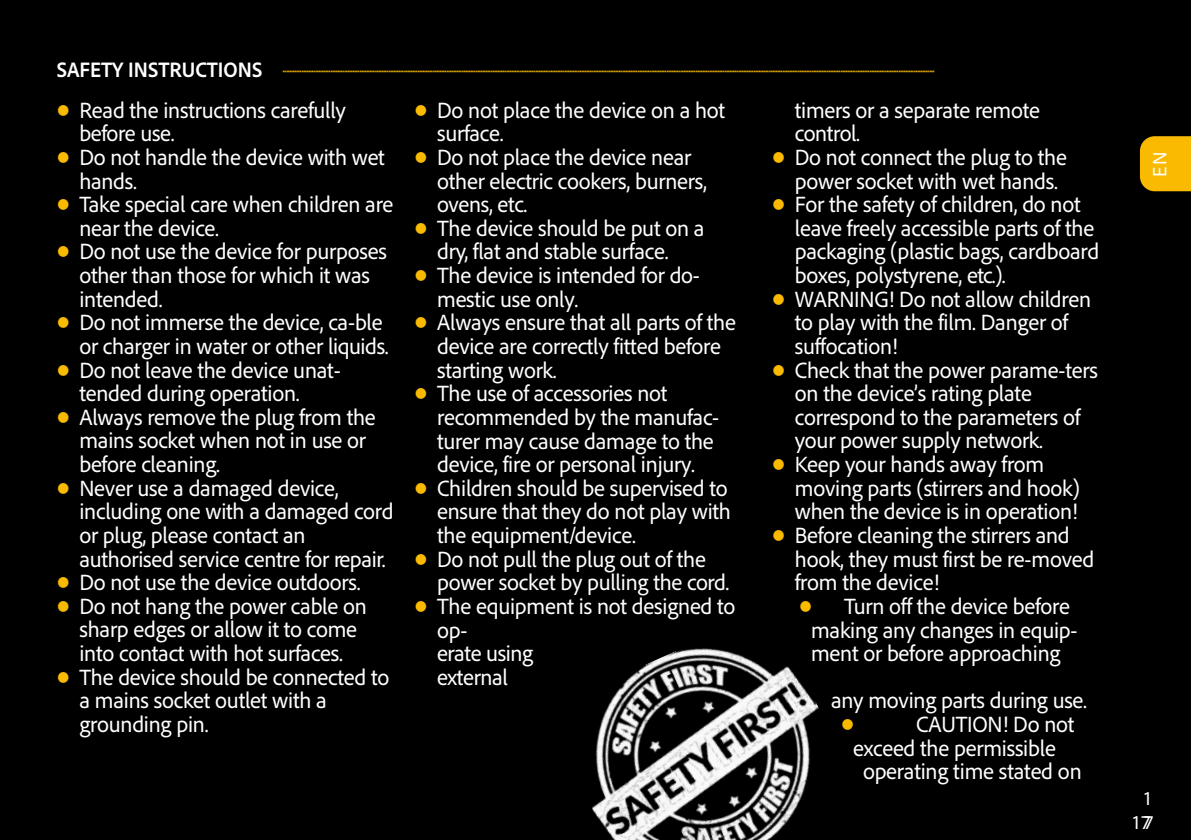
<style>
.page{position:relative;width:1191px;height:840px;background:#fff}
.page>*{position:absolute;margin:0;border:0;box-sizing:border-box;transform-origin:0 0}
.t1{font:23px/23.6px "Adobe Clean";letter-spacing:-.01em;color:#fff}
.t2{font:800 23px "Lato";color:#faba02}
.t3{font:22px "Adobe Clean";color:#faba02;scale:.25 1}
.t4{font:20px/24px "Adobe Clean";color:#fff;text-align:center}
.s1{font-weight:700;font-stretch:semi-condensed;color:#fff}
.s2{font-family:"Lato";font-weight:800;color:#faba02}
</style>
<div class="page">
<div style="left:0;top:0;width:1191px;height:839px;background:#000"></div>
<img style="left:592px;top:648px;width:227px;height:191px">
<div style="left:1140px;top:136px;width:51px;height:55px;background:#faba02"></div>
<p class="t3" style="left:57px;top:56px;width:3511px"><span class="s1">SAFETY INSTRUCTIONS</span> ----------------------------------------------------------------------------------------------------------------------------------------------------------------------------------------------------------------------------------------------------------------------------------------------------------------------------------------------------------------------------------------------</p>
<p class="t1" style="left:79px;top:97px;width:268px;text-indent:-23px"><span class="s2">•</span> Read the instructions carefully before use.</p>
<p class="t1" style="left:79px;top:145px;width:307px;text-indent:-23px"><span class="s2">•</span> Do not handle the device with wet hands.</p>
<p class="t1" style="left:79px;top:192px;width:316px;text-indent:-23px"><span class="s2">•</span> Take special care when children are near the device.</p>
<p class="t1" style="left:79px;top:239px;width:309px;text-indent:-23px"><span class="s2">•</span> Do not use the device for purposes other than those for which it was intended.</p>
<p class="t1" style="left:57px;top:310px;width:333px;text-align:right"><span class="s2">•</span> Do not immerse the device, ca-ble or charger in water or other liquids.</p>
<p class="t1" style="left:79px;top:357px;width:263px;text-indent:-23px"><span class="s2">•</span> Do not leave the device unat&shy;tended during operation.</p>
<p class="t1" style="left:79px;top:404px;width:298px;text-indent:-23px"><span class="s2">•</span> Always remove the plug from the mains socket when not in use or before cleaning.</p>
<p class="t1" style="left:79px;top:475px;width:316px;text-indent:-23px"><span class="s2">•</span> Never use a damaged device, including one with a damaged cord or plug, please contact an authorised service centre for repair.</p>
<p class="t1" style="left:57px;top:569px;width:305px"><span class="s2">•</span> Do not use the device outdoors.</p>
<p class="t1" style="left:57px;top:593px;width:312px;text-align:center"><span class="s2">•</span> Do not hang the power cable on sharp edges or allow it to come into contact with hot surfaces.</p>
<p class="t1" style="left:79px;top:664px;width:311px;text-indent:-23px"><span class="s2">•</span> The device should be connected to a mains socket outlet with a grounding pin.</p>
<p class="t1" style="left:437px;top:97px;width:290px;text-indent:-23px"><span class="s2">•</span> Do not place the device on a hot surface.</p>
<p class="t1" style="left:437px;top:145px;width:271px;text-indent:-23px"><span class="s2">•</span> Do not place the device near other electric cookers, burners, ovens, etc.</p>
<p class="t1" style="left:414px;top:215px;width:291px;text-align:center"><span class="s2">•</span> The device should be put on a dry, flat and stable surface.</p>
<p class="t1" style="left:437px;top:263px;width:264px;text-indent:-23px"><span class="s2">•</span> The device is intended for do&shy;mestic use only.</p>
<p class="t1" style="left:437px;top:310px;width:300px;text-indent:-23px"><span class="s2">•</span> Always ensure that all parts of the device are correctly fitted before starting work.</p>
<p class="t1" style="left:437px;top:381px;width:284px;text-indent:-23px"><span class="s2">•</span> The use of accessories not recommended by the manufac&shy;turer may cause damage to the device, fire or personal injury.</p>
<p class="t1" style="left:437px;top:475px;width:295px;text-indent:-23px"><span class="s2">•</span> Children should be supervised to ensure that they do not play with the equipment/device.</p>
<p class="t1" style="left:437px;top:546px;width:294px;text-indent:-23px"><span class="s2">•</span> Do not pull the plug out of the power socket by pulling the cord.</p>
<p class="t1" style="left:437px;top:593px;width:300px;text-indent:-23px"><span class="s2">•</span> The equipment is not designed to op-<br>erate using<br>external</p>
<p class="t1" style="left:795px;top:97px;width:247px">timers or a separate remote control.</p>
<p class="t1" style="left:772px;top:145px;width:296px;text-align:center"><span class="s2">•</span> Do not connect the plug to the power socket with wet hands.</p>
<p class="t1" style="left:795px;top:192px;width:306px;text-indent:-23px"><span class="s2">•</span> For the safety of children, do not leave freely accessible parts of the packaging (plastic bags, cardboard boxes, polystyrene, etc.).</p>
<p class="t1" style="left:795px;top:286px;width:298px;text-indent:-23px"><span class="s2">•</span> WARNING! Do not allow children to play with the film. Danger of suffocation!</p>
<p class="t1" style="left:795px;top:357px;width:304px;text-indent:-23px"><span class="s2">•</span> Check that the power parame-ters on the device’s rating plate correspond to the parameters of your power supply network.</p>
<p class="t1" style="left:795px;top:451px;width:286px;text-indent:-23px"><span class="s2">•</span> Keep your hands away from moving parts (stirrers and hook) when the device is in operation!</p>
<p class="t1" style="left:795px;top:522px;width:301px;text-indent:-23px"><span class="s2">•</span> Before cleaning the stirrers and hook, they must first be re-moved from the device!</p>
<p class="t1" style="left:799px;top:593px;width:280px;text-align:center"><span class="s2">•</span> Turn off the device before making any changes in equip&shy;ment or before approaching</p>
<p class="t1" style="left:831px;top:687px;width:258px">any moving parts during use.</p>
<p class="t2" style="left:841px;top:706px;width:15px">•</p>
<p class="t1" style="left:916px;top:711px;width:160px">CAUTION! Do not</p>
<p class="t1" style="left:853px;top:735px;width:204px">exceed the permissible</p>
<p class="t1" style="left:863px;top:758px;width:220px">operating time stated on</p>
<p class="t4" style="left:1147px;top:177px;width:27px;rotate:-90deg">EN</p>
<p class="t4" style="left:1133px;top:785px;width:22px">1<br>1 77</p>
</div>
